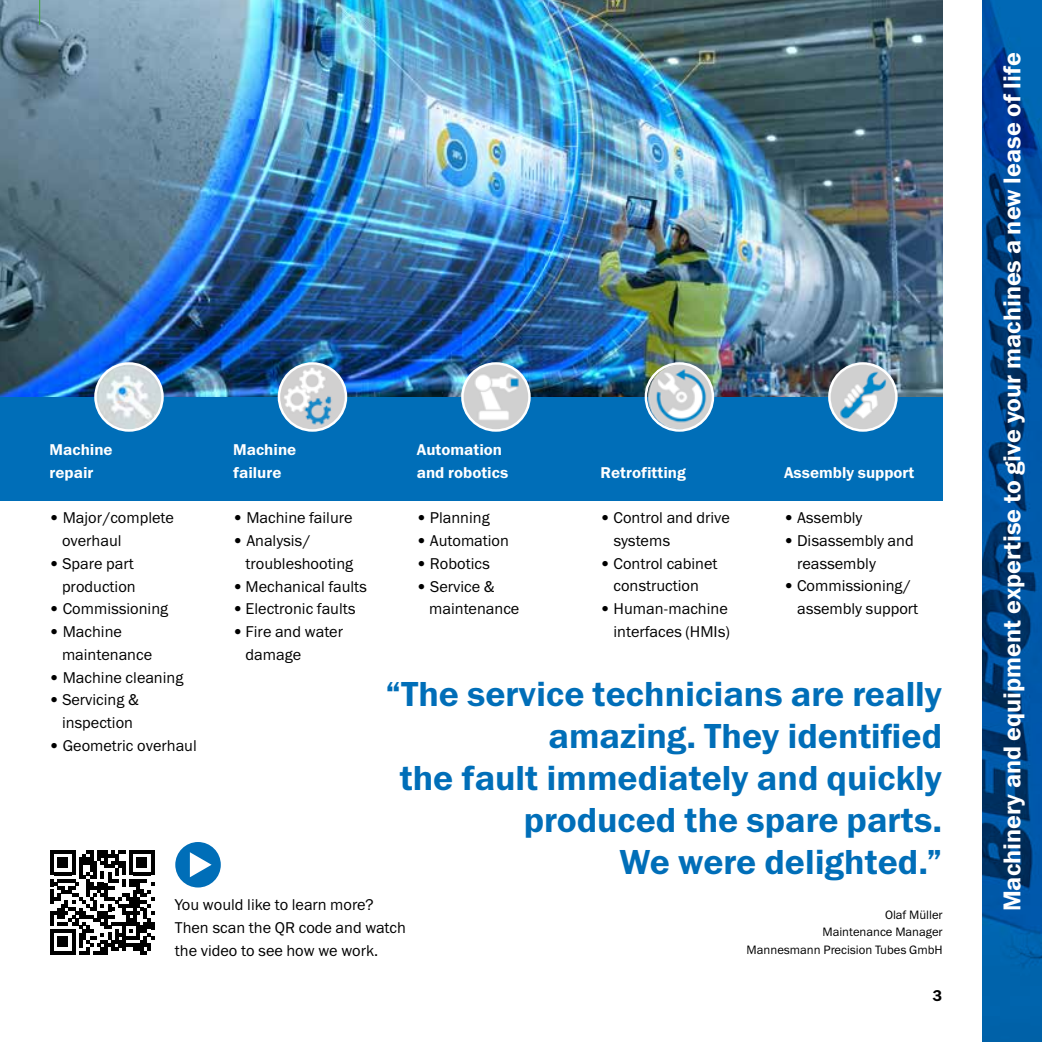
<style>
.page{position:relative;width:1042px;height:1042px;background:#fff}
.page>*{position:absolute;margin:0;border:0;box-sizing:border-box;transform-origin:0 0}
.t1{font:35px/42px "Franklin Gothic Demi ITC";color:#006eb8;text-align:right}
.t2{font:24.5px "Franklin Gothic Demi ITC";color:#fff}
.t3{font:15.75px/22.8px "Franklin Gothic Book ITC";color:#000}
.t4{font:15.75px/22.8px "Franklin Gothic Demi ITC";color:#fff}
.t5{font:15.75px "Franklin Gothic Demi ITC";color:#000}
.t6{font:12.25px/17.5px "Franklin Gothic Book ITC";color:#000;text-align:right}
</style>
<div class="page">
<img style="left:0;top:0;width:943px;height:410px">
<div style="left:0;top:397px;width:942px;height:103px;background:#006eb8"></div>
<svg style="left:982px;top:0;width:60px;height:1042px;background:#004a90"></svg>
<img style="left:95px;top:363px;width:67px;height:67px;border-radius:34px">
<div style="left:94px;top:362px;width:70px;height:70px;border:2px solid #fff;border-radius:50%"></div>
<img style="left:279px;top:363px;width:67px;height:67px;border-radius:34px">
<div style="left:278px;top:362px;width:69px;height:70px;border:2px solid #fff;border-radius:50%"></div>
<img style="left:462px;top:363px;width:67px;height:67px;border-radius:34px">
<div style="left:461px;top:362px;width:70px;height:70px;border:2px solid #fff;border-radius:50%"></div>
<img style="left:648px;top:363px;width:65px;height:66px">
<div style="left:645px;top:362px;width:69px;height:70px;border:2px solid #fff;border-radius:50%"></div>
<img style="left:829px;top:363px;width:67px;height:67px;border-radius:34px">
<div style="left:828px;top:362px;width:69px;height:70px;border:2px solid #fff;border-radius:50%"></div>
<svg style="left:50px;top:850px;width:104px;height:104px"></svg>
<div style="left:175px;top:842px;width:46px;height:45px;background:#006eb8;border-radius:50%"></div>
<svg style="left:190px;top:852px;width:22px;height:25px"></svg>
<svg style="left:39px;top:0;width:1px;height:25px"></svg>
<p class="t4" style="left:417px;top:439px;width:93px">Automation and robotics</p>
<p class="t3" style="left:417px;top:506px;width:74px">• Planning</p>
<p class="t3" style="left:417px;top:529px;width:94px">• Automation</p>
<p class="t3" style="left:417px;top:552px;width:74px">• Robotics</p>
<p class="t3" style="left:429px;top:574px;width:92px;text-indent:-12px">• Service &amp; maintenance</p>
<p class="t4" style="left:233px;top:439px;width:65px">Machine failure</p>
<p class="t3" style="left:233px;top:506px;width:121px">• Machine failure</p>
<p class="t3" style="left:246px;top:529px;width:109px;text-indent:-12px">• Analysis/ troubleshooting</p>
<p class="t3" style="left:233px;top:574px;width:135px">• Mechanical faults</p>
<p class="t3" style="left:233px;top:597px;width:124px">• Electronic faults</p>
<p class="t3" style="left:246px;top:620px;width:99px;text-indent:-12px">• Fire and water damage</p>
<p class="t4" style="left:50px;top:439px;width:65px">Machine repair</p>
<p class="t3" style="left:62px;top:506px;width:113px;text-indent:-12px">• Major/complete overhaul</p>
<p class="t3" style="left:50px;top:552px;width:88px;text-align:right">• Spare part production</p>
<p class="t3" style="left:50px;top:597px;width:120px">• Commissioning</p>
<p class="t3" style="left:62px;top:620px;width:92px;text-indent:-12px">• Machine maintenance</p>
<p class="t3" style="left:50px;top:665px;width:135px">• Machine cleaning</p>
<p class="t3" style="left:50px;top:688px;width:91px;text-align:center">• Servicing &amp; inspection</p>
<p class="t3" style="left:50px;top:734px;width:149px">• Geometric overhaul</p>
<p class="t4" style="left:600px;top:461px;width:87px">Retrofitting</p>
<p class="t3" style="left:613px;top:506px;width:118px;text-indent:-13px">• Control and drive systems</p>
<p class="t3" style="left:600px;top:551px;width:119px;text-align:center">• Control cabinet construction</p>
<p class="t3" style="left:600px;top:597px;width:131px;text-align:right">• Human-machine interfaces (HMIs)</p>
<p class="t4" style="left:784px;top:461px;width:132px">Assembly support</p>
<p class="t3" style="left:784px;top:506px;width:80px">• Assembly</p>
<p class="t3" style="left:797px;top:529px;width:118px;text-indent:-13px">• Disassembly and reassembly</p>
<p class="t3" style="left:797px;top:574px;width:123px;text-indent:-13px">• Commissioning/ assembly support</p>
<h1 class="t1" style="left:385px;top:674px;width:558px">“The service technicians are really amazing. They identified<br>the fault immediately and quickly produced the spare parts.<br>We were delighted.”</h1>
<p class="t3" style="left:175px;top:893px;width:233px">You would like to learn more?<br>Then scan the QR code and watch the video to see how we work.</p>
<p class="t6" style="left:746px;top:905px;width:198px">Olaf Müller<br>Maintenance Manager<br>Mannesmann Precision Tubes GmbH</p>
<p class="t5" style="left:932px;top:986px;width:11px">3</p>
<h2 class="t2" style="left:997px;top:911px;width:860px;rotate:-90deg">Machinery and equipment expertise to give your machines a new lease of life</h2>
</div>
